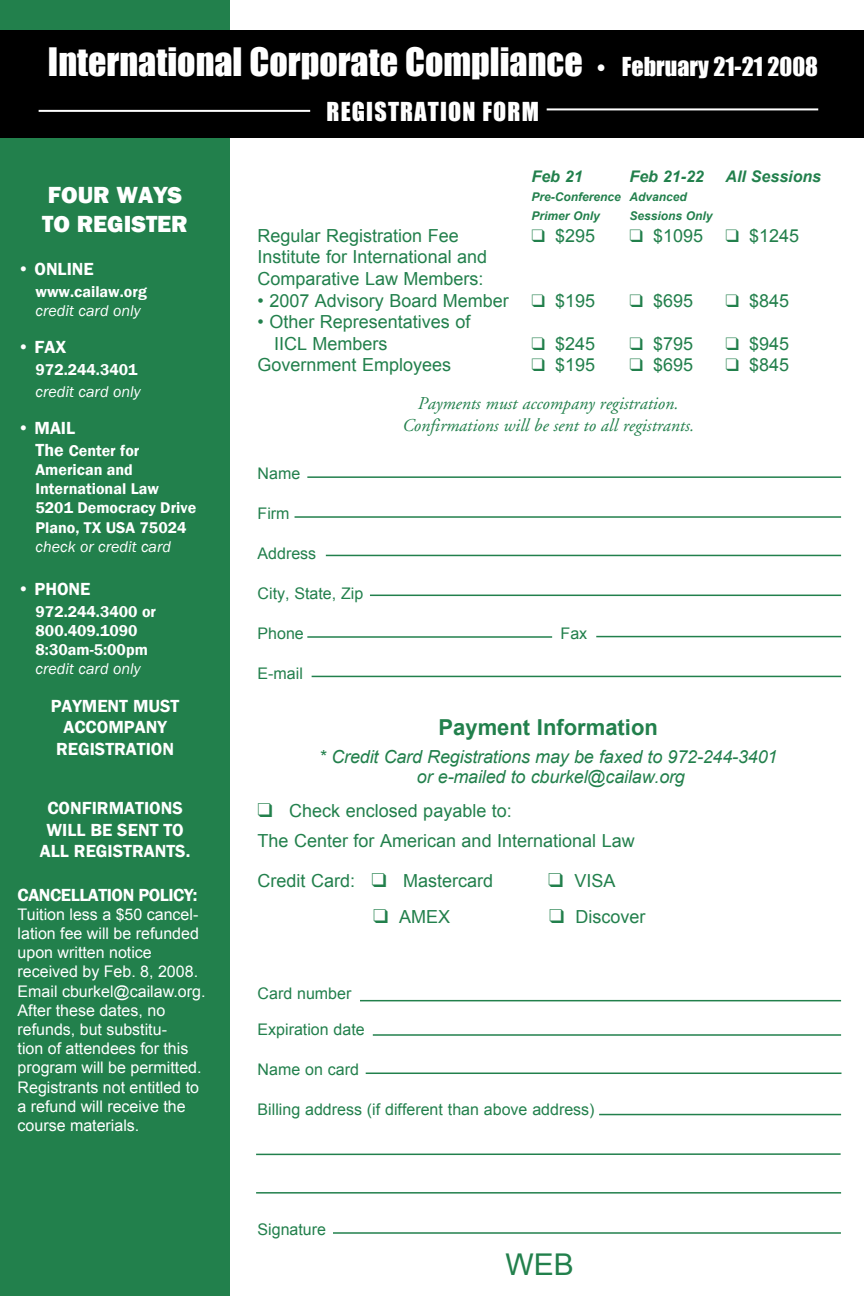
<style>
.page{position:relative;width:864px;height:1296px;background:#fff}
.page>*{position:absolute;margin:0;border:0;box-sizing:border-box;transform-origin:0 0}
.t1{font:36px "Impact";color:#fff}
.t2{font:30px "Arial";color:#22804c}
.t3{font:800 24px/28.8px "Franklin Gothic";color:#fff}
.t4{font:24px "Impact";letter-spacing:.05em;color:#fff}
.t5{font:700 22px "Arial";color:#22804c}
.t6{font:18px/21.6px "Arial";color:#22804c}
.t7{font:600 18px/21.6px "Franklin Gothic";color:#fff;text-align:center}
.t8{font:italic 18px/20px "Arial";letter-spacing:-.01em;color:#22804c;text-align:center}
.t9{font:italic 18px/21.6px "Adobe Garamond";color:#22804c;text-align:center}
.t10{font:600 18px "Franklin Gothic";letter-spacing:-.025em;color:#fff}
.t11{font:16px/19.2px "Arial";color:#fff}
.t12{font:600 16px/19.2px "Franklin Gothic";color:#fff}
.t13{font:16px "Arial";color:#22804c}
.t14{font:italic 16px "Franklin Gothic";color:#fff}
.t15{font:italic 700 16px "Arial";color:#22804c}
.t16{font:italic 700 12px/19.2px "Arial";color:#22804c}
.s1{font-family:"Franklin Gothic";font-style:italic;font-size:24px}
.s2{font-size:24px}
.s3{font-size:18px}
.s4{font-style:inherit}
</style>
<div class="page">
<div style="left:0;top:0;width:229px;height:1296px;background:#22804c"></div>
<div style="left:0;top:30px;width:864px;height:108px;background:#000"></div>
<hr style="left:39px;top:110px;width:271px;height:2px;background:#fff">
<hr style="left:547px;top:108px;width:271px;height:2px;background:#fff">
<hr style="left:307px;top:476px;width:534px;height:2px;background:#22804c">
<hr style="left:295px;top:516px;width:546px;height:2px;background:#22804c">
<hr style="left:326px;top:555px;width:515px;height:1px;background:#22804c">
<hr style="left:370px;top:595px;width:471px;height:1px;background:#22804c">
<hr style="left:307px;top:636px;width:245px;height:2px;background:#22804c">
<hr style="left:596px;top:636px;width:245px;height:1px;background:#22804c">
<hr style="left:312px;top:676px;width:529px;height:1px;background:#22804c">
<hr style="left:360px;top:1000px;width:481px;height:1px;background:#22804c">
<hr style="left:373px;top:1034px;width:468px;height:2px;background:#22804c">
<hr style="left:366px;top:1073px;width:476px;height:1px;background:#22804c">
<hr style="left:599px;top:1114px;width:242px;height:1px;background:#22804c">
<hr style="left:256px;top:1153px;width:585px;height:2px;background:#22804c">
<hr style="left:256px;top:1192px;width:585px;height:2px;background:#22804c">
<hr style="left:333px;top:1232px;width:508px;height:2px;background:#22804c">
<h1 class="t1" style="left:48px;top:40px;width:772px">International Corporate Compliance <span class="s1">•</span> <span class="s2">February 21-21 2008</span></h1>
<h3 class="t3" style="left:42px;top:180px;width:141px">FOUR WAYS<br>TO R EGISTER</h3>
<p class="t7" style="left:18px;top:258px;width:78px">• Online</p>
<p class="t12" style="left:36px;top:282px;width:113px">www.cailaw.org</p>
<p class="t14" style="left:36px;top:300px;width:107px">credit card only</p>
<p class="t7" style="left:18px;top:337px;width:50px">• Fax</p>
<p class="t12" style="left:36px;top:360px;width:103px">972.244.3401</p>
<p class="t14" style="left:36px;top:381px;width:107px">credit card only</p>
<p class="t7" style="left:18px;top:418px;width:59px">• Mail</p>
<p class="t12" style="left:18px;top:441px;width:123px"><span class="s3">The</span> Center for</p>
<p class="t12" style="left:18px;top:460px;width:117px">American and</p>
<p class="t12" style="left:36px;top:479px;width:125px">International Law</p>
<p class="t12" style="left:36px;top:499px;width:162px">5201 Democracy Drive</p>
<p class="t12" style="left:36px;top:518px;width:152px">Plano, TX USA 75024</p>
<p class="t14" style="left:36px;top:536px;width:137px">check or credit card</p>
<p class="t7" style="left:18px;top:578px;width:74px">• Phone</p>
<p class="t12" style="left:36px;top:602px;width:122px">972.244.3400 or<br>800.409.1090<br>8:30am-5:00pm</p>
<p class="t14" style="left:36px;top:659px;width:107px">credit card only</p>
<p class="t7" style="left:51px;top:695px;width:130px">PAYMENT MUST<br>ACCOM PANY<br>REGISTRATION</p>
<p class="t7" style="left:47px;top:798px;width:137px">CONFIRMATIONS</p>
<p class="t7" style="left:46px;top:819px;width:139px">WILL BE SENT TO</p>
<p class="t7" style="left:40px;top:841px;width:11px">ALL</p>
<p class="t7" style="left:74px;top:841px;width:118px">REGISTRANTS.</p>
<p class="t10" style="left:18px;top:883px;width:182px">Cancellation Policy:</p>
<p class="t11" style="left:18px;top:905px;width:189px">Tuition less a $50 cancel&shy;lation fee will be refunded upon written notice received by Feb. 8, 2008.<br>Email cburkel@cailaw.org.<br>After these dates, no refunds, but substitu-<br>tion of attendees for this program will be permitted.<br>Registrants not entitled to a refund will receive the course materials.</p>
<h3 class="t4" style="left:327px;top:97px;width:214px">REGISTRATION FORM</h3>
<p class="t15" style="left:532px;top:167px;width:53px">Feb 21</p>
<p class="t15" style="left:630px;top:167px;width:76px">Feb 21-22</p>
<p class="t15" style="left:726px;top:167px;width:97px">All Sessions</p>
<p class="t16" style="left:532px;top:187px;width:157px">Pre-Conference Advanced<br>Primer Only</p>
<p class="t16" style="left:630px;top:206px;width:85px">Sessions Only</p>
<p class="t6" style="left:258px;top:225px;width:203px">Regular Registration Fee</p>
<p class="t6" style="left:532px;top:225px;width:65px">❑ $295</p>
<p class="t6" style="left:630px;top:225px;width:171px">❑ $1095 ❑ $1<span class="s4">24</span>5</p>
<p class="t6" style="left:258px;top:246px;width:231px">Institute for International and<br>Comparative Law Members:</p>
<p class="t6" style="left:258px;top:289px;width:253px">• 2007 Advisory Board Member</p>
<p class="t6" style="left:532px;top:289px;width:65px">❑ $195</p>
<p class="t6" style="left:630px;top:289px;width:65px">❑ $695</p>
<p class="t6" style="left:726px;top:289px;width:65px">❑ $845</p>
<p class="t6" style="left:274px;top:311px;width:198px;text-indent:-17px">• Other Representatives of<br>IICL Members</p>
<p class="t6" style="left:532px;top:333px;width:65px">❑ $245</p>
<p class="t6" style="left:630px;top:333px;width:65px">❑ $795</p>
<p class="t6" style="left:726px;top:333px;width:65px">❑ $945</p>
<p class="t6" style="left:258px;top:354px;width:195px">Government Employees</p>
<p class="t6" style="left:532px;top:354px;width:65px">❑ $195</p>
<p class="t6" style="left:630px;top:354px;width:65px">❑ $695</p>
<p class="t6" style="left:726px;top:354px;width:65px">❑ $845</p>
<p class="t9" style="left:402px;top:393px;width:293px">Payments must accompany registration.<br>Confirmations will be sent to all registrants.</p>
<p class="t13" style="left:258px;top:464px;width:44px">Name</p>
<p class="t13" style="left:258px;top:504px;width:33px">Firm</p>
<p class="t13" style="left:258px;top:544px;width:60px">Address</p>
<p class="t13" style="left:258px;top:584px;width:107px">City, State, Zip</p>
<p class="t13" style="left:258px;top:624px;width:48px">Phone</p>
<p class="t13" style="left:561px;top:624px;width:28px">Fax</p>
<p class="t13" style="left:258px;top:664px;width:47px">E-mail</p>
<p class="t5" style="left:439px;top:714px;width:221px">Payment Information</p>
<p class="t8" style="left:319px;top:746px;width:460px">* Credit Card Registrations may be faxed to 972-244-3401 or e-mailed to cburkel@cailaw.org</p>
<p class="t6" style="left:258px;top:795px;width:379px;line-height:30px">❑ Check enclosed payable to:<br>The Center for American and International Law</p>
<p class="t6" style="left:258px;top:869px;width:237px">Credit Card: ❑ Mastercard</p>
<p class="t6" style="left:548px;top:869px;width:69px">❑ VISA</p>
<p class="t6" style="left:373px;top:905px;width:79px">❑ AMEX</p>
<p class="t6" style="left:549px;top:905px;width:98px">❑ Discover</p>
<p class="t13" style="left:258px;top:984px;width:95px">Card number</p>
<p class="t13" style="left:258px;top:1020px;width:109px">Expiration date</p>
<p class="t13" style="left:258px;top:1060px;width:103px">Name on card</p>
<p class="t13" style="left:258px;top:1100px;width:339px">Billing address (if different than above address)</p>
<p class="t13" style="left:258px;top:1220px;width:70px">Signature</p>
<h2 class="t2" style="left:505px;top:1247px;width:70px">WEB</h2>
</div>
